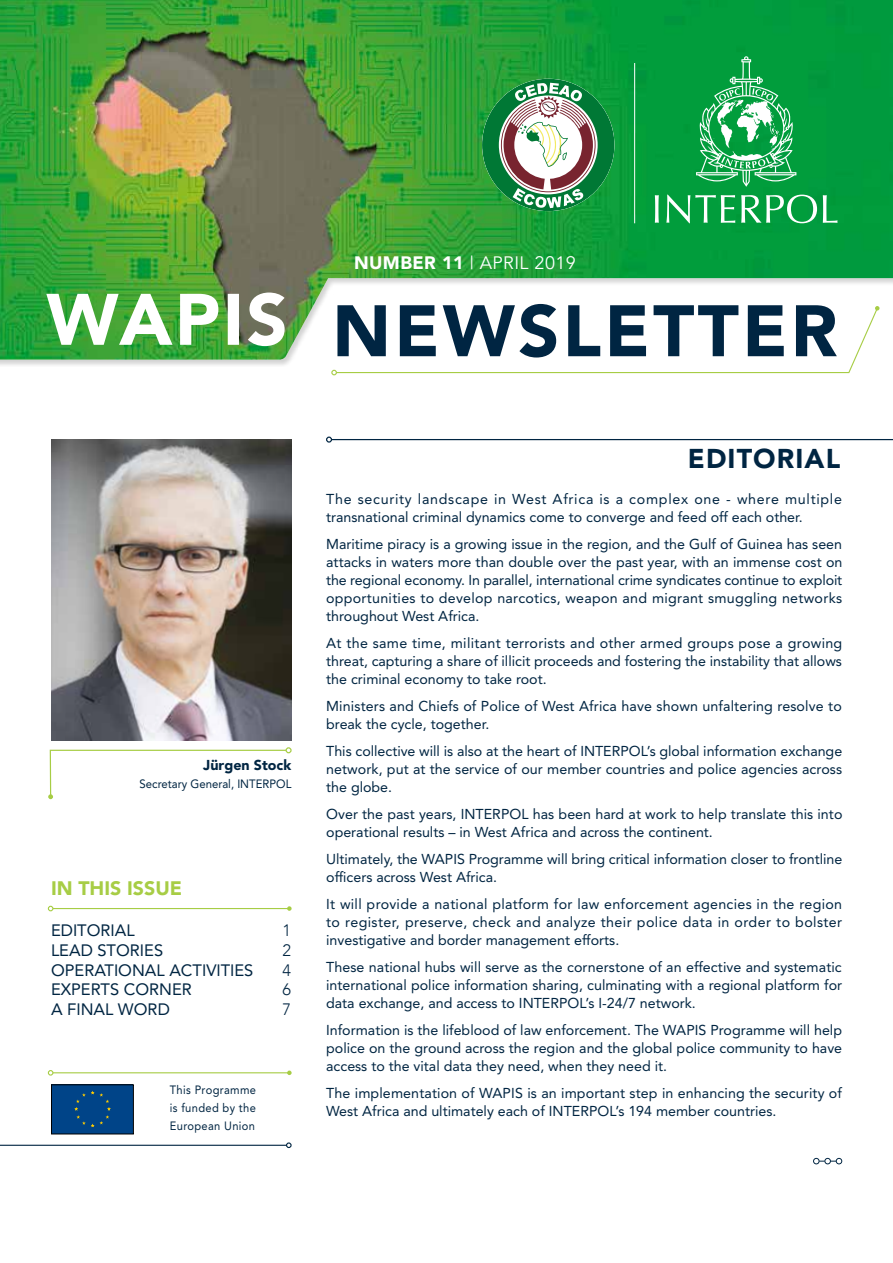
<style>
.page{position:relative;width:893px;height:1263px;background:#fff}
.page>*{position:absolute;margin:0;border:0;box-sizing:border-box;transform-origin:0 0}
.t1{font:900 27px "Avenir LT Std";letter-spacing:.04em;color:#002542}
.text_wit_1{font:900 19.5px "Avenir";color:#a7cd45}
.t2{font:18px "Avenir";letter-spacing:.025em;color:#fff}
.Bulleted_text_white{font:16.5px "Avenir";color:#002542}
.Bulleted_text_white-2{font:300 16.5px "Avenir";color:#002542}
.TXT{font:14.25px/18px "Avenir LT Std";color:#002542;text-align:justify}
.TXT-2{font:900 14.25px "Avenir LT Std";color:#002542}
.TXT-3{font:12px/18px "Avenir LT Std";letter-spacing:.03em;color:#002542;text-align:justify;scale:.93 1}
.TXT-4{font:12px "Avenir LT Std";color:#002542;scale:.95 1}
.s1{font-weight:900}
</style>
<div class="page">
<img style="left:0;top:0;width:893px;height:360px">
<svg style="left:696px;top:56px;width:100px;height:131px;background:#3bb369"></svg>
<svg style="left:655px;top:195px;width:4px;height:28px"></svg>
<svg style="left:666px;top:195px;width:69px;height:28px"></svg>
<svg style="left:741px;top:195px;width:76px;height:28px"></svg>
<svg style="left:823px;top:195px;width:15px;height:28px"></svg>
<hr style="left:331px;top:439px;width:562px;height:1px;background:#002542">
<svg style="left:326px;top:437px;width:6px;height:6px"></svg>
<img style="left:51px;top:440px;width:241px;height:301px">
<svg style="left:48px;top:747px;width:244px;height:52px"></svg>
<div style="left:824px;top:1158px;width:7px;height:6px;border:1px solid #002542;border-radius:50%"></div>
<svg style="left:813px;top:1158px;width:12px;height:6px"></svg>
<svg style="left:831px;top:1158px;width:11px;height:6px"></svg>
<hr style="left:53px;top:908px;width:236px;height:1px;background:#a7cd45">
<svg style="left:48px;top:906px;width:5px;height:5px"></svg>
<svg style="left:287px;top:906px;width:5px;height:5px"></svg>
<hr style="left:53px;top:1072px;width:236px;height:1px;background:#a7cd45">
<svg style="left:48px;top:1070px;width:5px;height:6px"></svg>
<svg style="left:287px;top:1070px;width:5px;height:5px"></svg>
<hr style="left:0;top:1145px;width:287px;height:1px;background:#002542">
<svg style="left:286px;top:1142px;width:6px;height:6px"></svg>
<svg style="left:482px;top:79px;width:132px;height:132px"></svg>
<hr style="left:634px;top:63px;width:1px;height:160px;background:#fff">
<svg style="left:46px;top:293px;width:239px;height:53px"></svg>
<svg style="left:331px;top:304px;width:548px;height:71px"></svg>
<div style="left:52px;top:1085px;width:81px;height:49px;background:#048"></div>
<div style="left:51px;top:1085px;width:83px;height:49px;border:1px solid #000"></div>
<svg style="left:100px;top:1093px;width:11px;height:31px"></svg>
<svg style="left:74px;top:1091px;width:20px;height:36px"></svg>
<p class="t2" style="left:354px;top:252px;width:223px"><span class="s1">NUMBER 11</span> | APRIL 2019</p>
<p class="TXT-2" style="left:203px;top:756px;width:90px">Jürgen Stock</p>
<p class="TXT-4" style="left:140px;top:776px;width:161px">Secretary General, INTERPOL</p>
<p class="text_wit_1" style="left:51px;top:871px;width:133px">IN THIS ISSUE</p>
<p class="Bulleted_text_white" style="left:51px;top:917px;width:85px">EDITORIAL</p>
<p class="Bulleted_text_white-2" style="left:282px;top:920px;width:10px">1</p>
<p class="Bulleted_text_white" style="left:51px;top:937px;width:114px">LEAD STORIES</p>
<p class="Bulleted_text_white-2" style="left:282px;top:940px;width:10px">2</p>
<p class="Bulleted_text_white" style="left:51px;top:956px;width:204px">OPERATIONAL ACTIVITIES</p>
<p class="Bulleted_text_white-2" style="left:282px;top:960px;width:10px">4</p>
<p class="Bulleted_text_white" style="left:51px;top:976px;width:142px">EXPERTS CORNER</p>
<p class="Bulleted_text_white-2" style="left:282px;top:980px;width:10px">6</p>
<p class="Bulleted_text_white" style="left:51px;top:996px;width:120px">A FINAL WORD</p>
<p class="Bulleted_text_white-2" style="left:282px;top:1000px;width:10px">7</p>
<p class="TXT-3" style="left:170px;top:1080px;width:94px">This Programme is funded by the European Union</p>
<p class="t1" style="left:688px;top:442px;width:154px">EDITORIAL</p>
<p class="TXT" style="left:326px;top:490px;width:517px">The security landscape in West Africa is a complex one - where multiple transnational criminal dynamics come to converge and feed off each other.</p>
<p class="TXT" style="left:326px;top:535px;width:518px">Maritime piracy is a growing issue in the region, and the Gulf of Guinea has seen attacks in waters more than double over the past year, with an immense cost on the regional economy. In parallel, international crime syndicates continue to exploit opportunities to develop narcotics, weapon and migrant smuggling networks throughout West Africa.</p>
<p class="TXT" style="left:326px;top:634px;width:518px">At the same time, militant terrorists and other armed groups pose a growing threat, capturing a share of illicit proceeds and fostering the instability that allows the criminal economy to take root.</p>
<p class="TXT" style="left:326px;top:697px;width:517px">Ministers and Chiefs of Police of West Africa have shown unfaltering resolve to break the cycle, together.</p>
<p class="TXT" style="left:326px;top:742px;width:518px">This collective will is also at the heart of INTERPOL’s global information exchange network, put at the service of our member countries and police agencies across the globe.</p>
<p class="TXT" style="left:326px;top:805px;width:518px">Over the past years, INTERPOL has been hard at work to help translate this into operational results – in West Africa and across the continent.</p>
<p class="TXT" style="left:326px;top:850px;width:518px">Ultimately, the WAPIS Programme will bring critical information closer to frontline officers across West Africa.</p>
<p class="TXT" style="left:326px;top:895px;width:518px">It will provide a national platform for law enforcement agencies in the region to register, preserve, check and analyze their police data in order to bolster investigative and border management efforts.</p>
<p class="TXT" style="left:326px;top:958px;width:518px">These national hubs will serve as the cornerstone of an effective and systematic international police information sharing, culminating with a regional platform for data exchange, and access to INTERPOL’s I-24/7 network.</p>
<p class="TXT" style="left:326px;top:1021px;width:517px">Information is the lifeblood of law enforcement. The WAPIS Programme will help police on the ground across the region and the global police community to have access to the vital data they need, when they need it.</p>
<p class="TXT" style="left:326px;top:1084px;width:517px">The implementation of WAPIS is an important step in enhancing the security of<br>West Africa and ultimately each of INTERPOL’s 194 member countries.</p>
</div>
